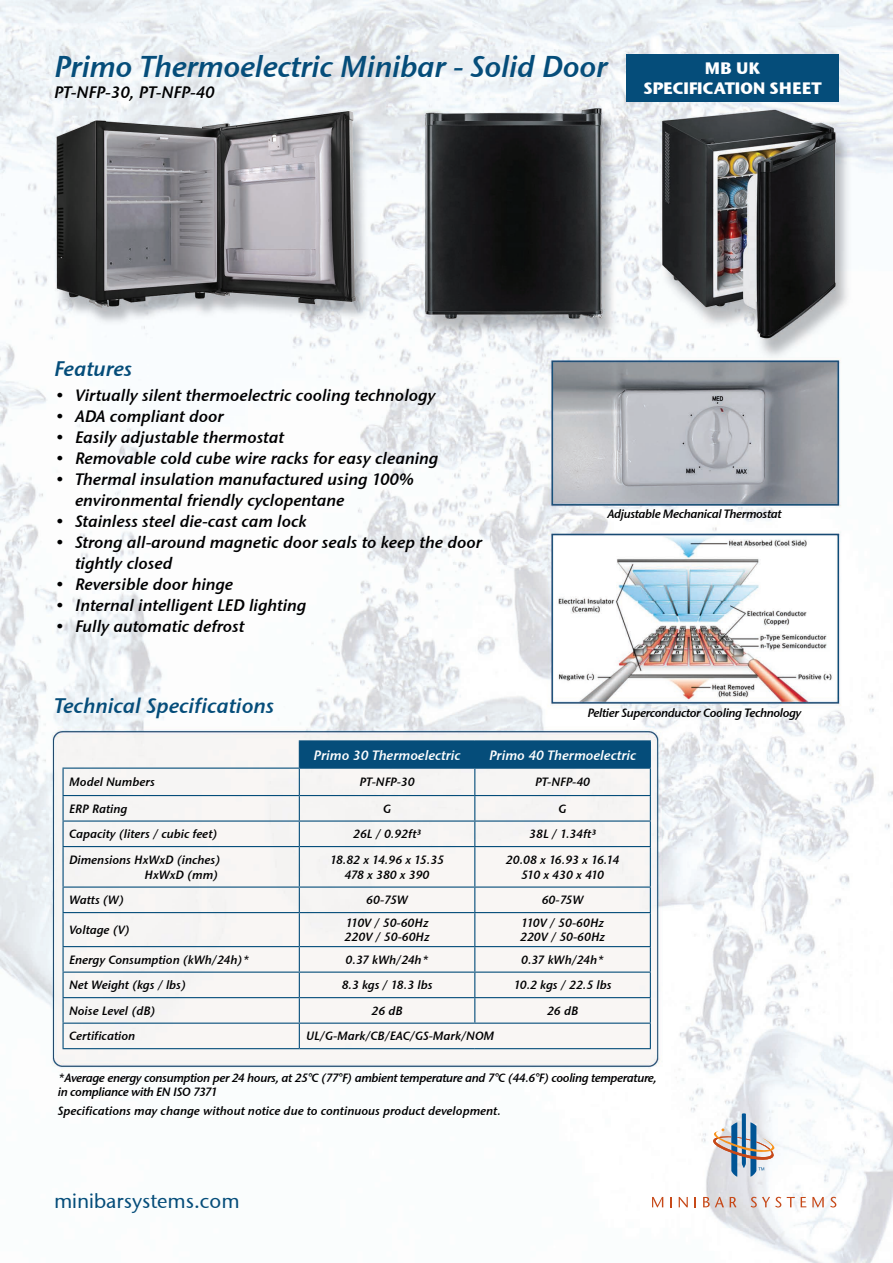
<style>
.page{position:relative;width:893px;height:1263px;background:#fff}
.page>*{position:absolute;margin:0;border:0;box-sizing:border-box;transform-origin:0 0}
.t1{font:30px "Stone Sans Semi ITCTT Italic";letter-spacing:-.01em;color:#054d7a}
.Untertitel{font:21px "Stone Sans Semi ITCTT Italic";color:#054d7a}
.t2{font:20.25px "Stone Sans OSITCTT Medium";color:#054d7a}
.text{font:16.5px/21px "Stone Sans Semi ITCTT Italic";color:#000001}
.t3{font:16.5px "Stone Sans ITCTT Bold";letter-spacing:-.03em;color:#fff}
.t4{font:13.5px "Stone Sans Semi ITCTT Italic";color:#fff}
.t5{font:12px "Stone Sans Semi ITCTT Italic";color:#000001}
.t6{font:12px/14.4px "Stone Sans Semi ITCTT Italic";letter-spacing:-.03em;color:#000001}
.t7{font:12px "Stone Sans Semi ITCTT Italic";letter-spacing:-.04em;color:#000001}
.t8{font:12px "Stone Sans Semi ITCTT Italic";letter-spacing:-.065em;color:#000001}
</style>
<div class="page">
<img style="left:0;top:0;width:893px;height:1263px">
<svg style="left:652px;top:1197px;width:11px;height:10px"></svg>
<svg style="left:670px;top:1197px;width:2px;height:10px"></svg>
<svg style="left:679px;top:1197px;width:9px;height:10px"></svg>
<svg style="left:703px;top:1197px;width:21px;height:10px"></svg>
<svg style="left:730px;top:1197px;width:6px;height:10px"></svg>
<svg style="left:751px;top:1197px;width:30px;height:10px"></svg>
<svg style="left:787px;top:1197px;width:8px;height:10px"></svg>
<svg style="left:801px;top:1197px;width:5px;height:10px"></svg>
<svg style="left:812px;top:1197px;width:12px;height:10px"></svg>
<svg style="left:830px;top:1197px;width:6px;height:10px"></svg>
<svg style="left:712px;top:1113px;width:63px;height:64px"></svg>
<hr style="left:63px;top:795px;width:236px;height:1px;background:#054d7a">
<hr style="left:63px;top:820px;width:236px;height:2px;background:#054d7a">
<hr style="left:63px;top:846px;width:236px;height:1px;background:#054d7a">
<hr style="left:299px;top:846px;width:176px;height:1px;background:#054d7a">
<hr style="left:475px;top:846px;width:176px;height:1px;background:#054d7a">
<hr style="left:63px;top:886px;width:236px;height:2px;background:#054d7a">
<hr style="left:299px;top:886px;width:176px;height:2px;background:#054d7a">
<hr style="left:475px;top:886px;width:176px;height:2px;background:#054d7a">
<hr style="left:63px;top:912px;width:236px;height:1px;background:#054d7a">
<hr style="left:299px;top:912px;width:176px;height:1px;background:#054d7a">
<hr style="left:475px;top:912px;width:176px;height:1px;background:#054d7a">
<hr style="left:63px;top:946px;width:236px;height:1px;background:#054d7a">
<hr style="left:299px;top:946px;width:176px;height:1px;background:#054d7a">
<hr style="left:475px;top:946px;width:176px;height:1px;background:#054d7a">
<hr style="left:63px;top:971px;width:236px;height:2px;background:#054d7a">
<hr style="left:299px;top:971px;width:176px;height:2px;background:#054d7a">
<hr style="left:475px;top:971px;width:176px;height:2px;background:#054d7a">
<hr style="left:63px;top:997px;width:236px;height:1px;background:#054d7a">
<hr style="left:299px;top:997px;width:176px;height:1px;background:#054d7a">
<hr style="left:475px;top:997px;width:176px;height:1px;background:#054d7a">
<hr style="left:63px;top:1022px;width:236px;height:2px;background:#054d7a">
<hr style="left:299px;top:1022px;width:176px;height:2px;background:#054d7a">
<hr style="left:475px;top:1022px;width:176px;height:2px;background:#054d7a">
<svg style="left:63px;top:769px;width:1px;height:77px"></svg>
<hr style="left:63px;top:847px;width:1px;height:39px;background:#054d7a">
<hr style="left:299px;top:847px;width:1px;height:39px;background:#054d7a">
<hr style="left:474px;top:847px;width:1px;height:39px;background:#054d7a">
<hr style="left:650px;top:847px;width:1px;height:39px;background:#054d7a">
<svg style="left:63px;top:888px;width:1px;height:24px"></svg>
<svg style="left:299px;top:888px;width:1px;height:24px"></svg>
<svg style="left:474px;top:888px;width:1px;height:24px"></svg>
<svg style="left:650px;top:888px;width:1px;height:24px"></svg>
<hr style="left:63px;top:913px;width:1px;height:33px;background:#054d7a">
<hr style="left:299px;top:913px;width:1px;height:33px;background:#054d7a">
<hr style="left:474px;top:913px;width:1px;height:33px;background:#054d7a">
<hr style="left:650px;top:913px;width:1px;height:33px;background:#054d7a">
<svg style="left:474px;top:947px;width:1px;height:75px"></svg>
<svg style="left:63px;top:947px;width:1px;height:101px"></svg>
<svg style="left:299px;top:947px;width:1px;height:101px"></svg>
<svg style="left:650px;top:947px;width:1px;height:101px"></svg>
<hr style="left:63px;top:1048px;width:236px;height:1px;background:#054d7a">
<hr style="left:299px;top:1048px;width:176px;height:1px;background:#054d7a">
<hr style="left:475px;top:1048px;width:176px;height:1px;background:#054d7a">
<hr style="left:63px;top:767px;width:236px;height:2px;background:#054d7a">
<hr style="left:299px;top:740px;width:176px;height:1px;background:#054d7a">
<hr style="left:475px;top:740px;width:176px;height:1px;background:#054d7a">
<svg style="left:299px;top:741px;width:352px;height:105px"></svg>
<hr style="left:299px;top:767px;width:176px;height:2px;background:#054d7a">
<hr style="left:475px;top:767px;width:176px;height:2px;background:#054d7a">
<div style="left:626px;top:54px;width:213px;height:47px;background:#054d7a"></div>
<p class="t1" style="left:54px;top:48px;width:555px">Primo Thermoelectric Minibar - Solid Door</p>
<p class="text" style="left:54px;top:81px;width:162px">PT-NFP-30, PT-NFP-40</p>
<p class="t3" style="left:705px;top:58px;width:57px">MB UK</p>
<p class="t3" style="left:643px;top:77px;width:180px">SPECIFICATION SHEET</p>
<p class="Untertitel" style="left:54px;top:356px;width:80px">Features</p>
<p class="text" style="left:56px;top:385px;width:382px">• Virtually silent thermoelectric cooling technology</p>
<p class="text" style="left:56px;top:406px;width:170px">• ADA compliant door</p>
<p class="text" style="left:56px;top:427px;width:230px">• Easily adjustable thermostat</p>
<p class="text" style="left:56px;top:448px;width:384px">• Removable cold cube wire racks for easy cleaning</p>
<p class="text" style="left:75px;top:469px;width:340px;text-indent:-20px">• Thermal insulation manufactured using 100% environmental friendly cyclopentane</p>
<p class="text" style="left:56px;top:511px;width:253px">• Stainless steel die-cast cam lock</p>
<p class="text" style="left:75px;top:532px;width:408px;text-indent:-20px">• Strong all-around magnetic door seals to keep the door tightly closed</p>
<p class="text" style="left:56px;top:574px;width:179px">• Reversible door hinge</p>
<p class="text" style="left:56px;top:595px;width:252px">• Internal intelligent LED lighting</p>
<p class="text" style="left:56px;top:616px;width:190px">• Fully automatic defrost</p>
<p class="Untertitel" style="left:54px;top:693px;width:222px">Technical Specifications</p>
<p class="t6" style="left:607px;top:507px;width:176px">Adjustable Mechanical Thermostat</p>
<p class="t6" style="left:587px;top:705px;width:216px">Peltier Superconductor Cooling Technology</p>
<p class="t4" style="left:313px;top:747px;width:149px">Primo 30 Thermoelectric</p>
<p class="t4" style="left:489px;top:747px;width:149px">Primo 40 Thermoelectric</p>
<p class="t5" style="left:69px;top:775px;width:87px">Model Numbers</p>
<p class="t5" style="left:359px;top:775px;width:57px">PT-NFP-30</p>
<p class="t5" style="left:535px;top:775px;width:57px">PT-NFP-40</p>
<p class="t5" style="left:69px;top:801px;width:60px">ERP Rating</p>
<p class="t5" style="left:383px;top:801px;width:9px">G</p>
<p class="t5" style="left:559px;top:801px;width:9px">G</p>
<p class="t5" style="left:69px;top:827px;width:150px">Capacity (liters / cubic feet)</p>
<p class="t5" style="left:353px;top:827px;width:69px">26L / 0.92ft³</p>
<p class="t5" style="left:529px;top:827px;width:68px">38L / 1.34ft³</p>
<p class="t5" style="left:69px;top:853px;width:153px">Dimensions HxWxD (inches)</p>
<p class="t5" style="left:145px;top:867px;width:75px">HxWxD (mm)</p>
<p class="t7" style="left:330px;top:853px;width:116px">18.82 x 14.96 x 15.35</p>
<p class="t5" style="left:345px;top:867px;width:86px">478 x 380 x 390</p>
<p class="t7" style="left:506px;top:853px;width:115px">20.08 x 16.93 x 16.14</p>
<p class="t8" style="left:521px;top:867px;width:85px">510 x 430 x 410</p>
<p class="t5" style="left:69px;top:893px;width:56px">Watts (W)</p>
<p class="t5" style="left:366px;top:893px;width:43px">60-75W</p>
<p class="t5" style="left:542px;top:893px;width:43px">60-75W</p>
<p class="t5" style="left:69px;top:923px;width:62px">Voltage (V)</p>
<p class="t5" style="left:346px;top:915px;width:84px">110V / 50-60Hz</p>
<p class="t5" style="left:345px;top:930px;width:86px">220V / 50-60Hz</p>
<p class="t5" style="left:521px;top:915px;width:84px">110V / 50-60Hz</p>
<p class="t5" style="left:520px;top:930px;width:86px">220V / 50-60Hz</p>
<p class="t5" style="left:69px;top:952px;width:182px">Energy Consumption (kWh/24h)*</p>
<p class="t5" style="left:346px;top:952px;width:84px">0.37 kWh/24h*</p>
<p class="t5" style="left:521px;top:952px;width:84px">0.37 kWh/24h*</p>
<p class="t5" style="left:69px;top:978px;width:119px">Net Weight (kgs / lbs)</p>
<p class="t5" style="left:342px;top:978px;width:92px">8.3 kgs / 18.3 lbs</p>
<p class="t5" style="left:514px;top:978px;width:99px">10.2 kgs / 22.5 lbs</p>
<p class="t5" style="left:69px;top:1003px;width:88px">Noise Level (dB)</p>
<p class="t5" style="left:372px;top:1003px;width:33px">26 dB</p>
<p class="t5" style="left:547px;top:1003px;width:33px">26 dB</p>
<p class="t5" style="left:69px;top:1029px;width:68px">Certification</p>
<p class="t5" style="left:306px;top:1029px;width:190px">UL/G-Mark/CB/EAC/GS-Mark/NOM</p>
<p class="t6" style="left:58px;top:1070px;width:601px">*Average energy consumption per 24 hours, at 25°C (77°F) ambient temperature and 7°C (44.6°F) cooling temperature, in compliance with EN ISO 7371</p>
<p class="t5" style="left:58px;top:1103px;width:444px">Specifications may change without notice due to continuous product development.</p>
<p class="t2" style="left:54px;top:1189px;width:187px">minibarsystems.com</p>
</div>
